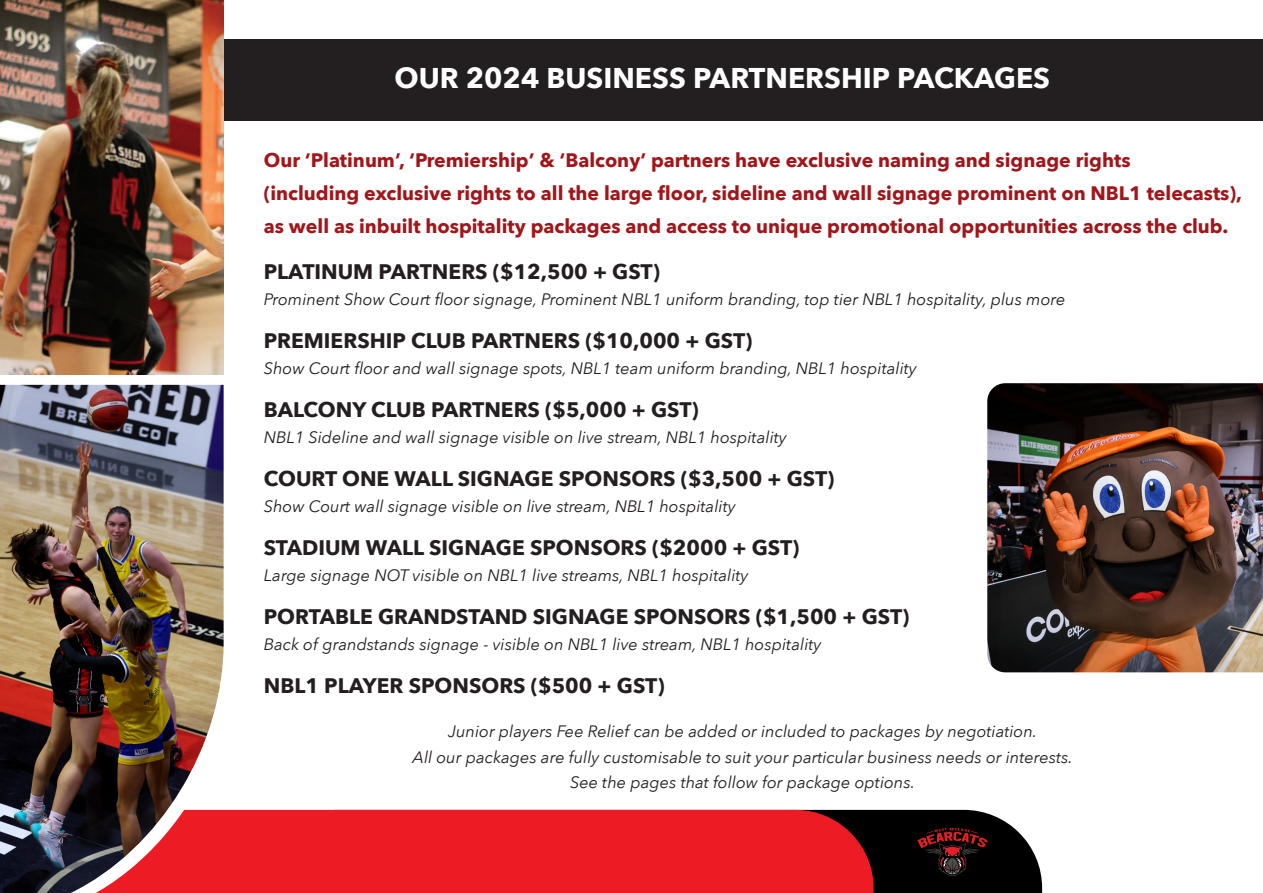
<style>
.page{position:relative;width:1263px;height:893px;background:#fff}
.page>*{position:absolute;margin:0;border:0;box-sizing:border-box;transform-origin:0 0}
.t1{font:700 28.5px "Avenir Next";color:#fff}
.t2{font:700 21px "Avenir Next";color:#231f20}
.t3{font:700 19.5px "Avenir Next";color:#a1161a}
.t4{font:italic 16.5px "Avenir Next";color:#231f20}
</style>
<div class="page">
<div style="left:181px;top:39px;width:1082px;height:82px;background:#231f20"></div>
<svg style="left:873px;top:810px;width:169px;height:83px;background:#1f1f1f"></svg>
<div style="left:235px;top:810px;width:638px;height:83px;background:#ed1c24"></div>
<svg style="left:917px;top:828px;width:70px;height:48px;background:#2e0d0e"></svg>
<svg style="left:224px;top:809px;width:11px;height:84px"></svg>
<img style="left:0;top:385px;width:224px;height:508px">
<img style="left:0;top:0;width:224px;height:374px">
<img style="left:987px;top:383px;width:276px;height:289px">
<p class="t1" style="left:394px;top:53px;width:657px">OUR 2024 BUSINESS PARTNERSHIP PACKAGES</p>
<p class="t3" style="left:264px;top:143px;width:868px">Our ‘Platinum’, ‘Premiership’ &amp; ‘Balcony’ partners have exclusive naming and signage rights</p>
<p class="t3" style="left:264px;top:176px;width:980px">(including exclusive rights to all the large floor, sideline and wall signage prominent on NBL1 telecasts),</p>
<p class="t3" style="left:264px;top:209px;width:966px">as well as inbuilt hospitality packages and access to unique promotional opportunities across the club.</p>
<p class="t2" style="left:264px;top:254px;width:398px">PLATINUM PARTNERS ($12,500 + GST)</p>
<p class="t4" style="left:264px;top:285px;width:803px">Prominent Show Court floor signage, Prominent NBL1 uniform branding, top tier NBL1 hospitality, plus more</p>
<p class="t2" style="left:264px;top:323px;width:490px">PREMIERSHIP CLUB PARTNERS ($10,000 + GST)</p>
<p class="t4" style="left:264px;top:354px;width:655px">Show Court floor and wall signage spots, NBL1 team uniform branding, NBL1 hospitality</p>
<p class="t2" style="left:264px;top:392px;width:436px">BALCONY CLUB PARTNERS ($5,000 + GST)</p>
<p class="t4" style="left:264px;top:423px;width:524px">NBL1 Sideline and wall signage visible on live stream, NBL1 hospitality</p>
<p class="t2" style="left:264px;top:461px;width:572px">COURT ONE WALL SIGNAGE SPONSORS ($3,500 + GST)</p>
<p class="t4" style="left:264px;top:492px;width:473px">Show Court wall signage visible on live stream, NBL1 hospitality</p>
<p class="t2" style="left:264px;top:530px;width:537px">STADIUM WALL SIGNAGE SPONSORS ($2000 + GST)</p>
<p class="t4" style="left:264px;top:561px;width:486px">Large signage NOT visible on NBL1 live streams, NBL1 hospitality</p>
<p class="t2" style="left:264px;top:599px;width:647px">PORTABLE GRANDSTAND SIGNAGE SPONSORS ($1,500 + GST)</p>
<p class="t4" style="left:264px;top:630px;width:559px">Back of grandstands signage - visible on NBL1 live stream, NBL1 hospitality</p>
<p class="t2" style="left:264px;top:668px;width:402px">NBL1 PLAYER SPONSORS ($500 + GST)</p>
<p class="t4" style="left:448px;top:717px;width:591px">Junior players Fee Relief can be added or included to packages by negotiation.</p>
<p class="t4" style="left:412px;top:743px;width:662px">All our packages are fully customisable to suit your particular business needs or interests.</p>
<p class="t4" style="left:570px;top:768px;width:346px">See the pages that follow for package options.</p>
</div>
